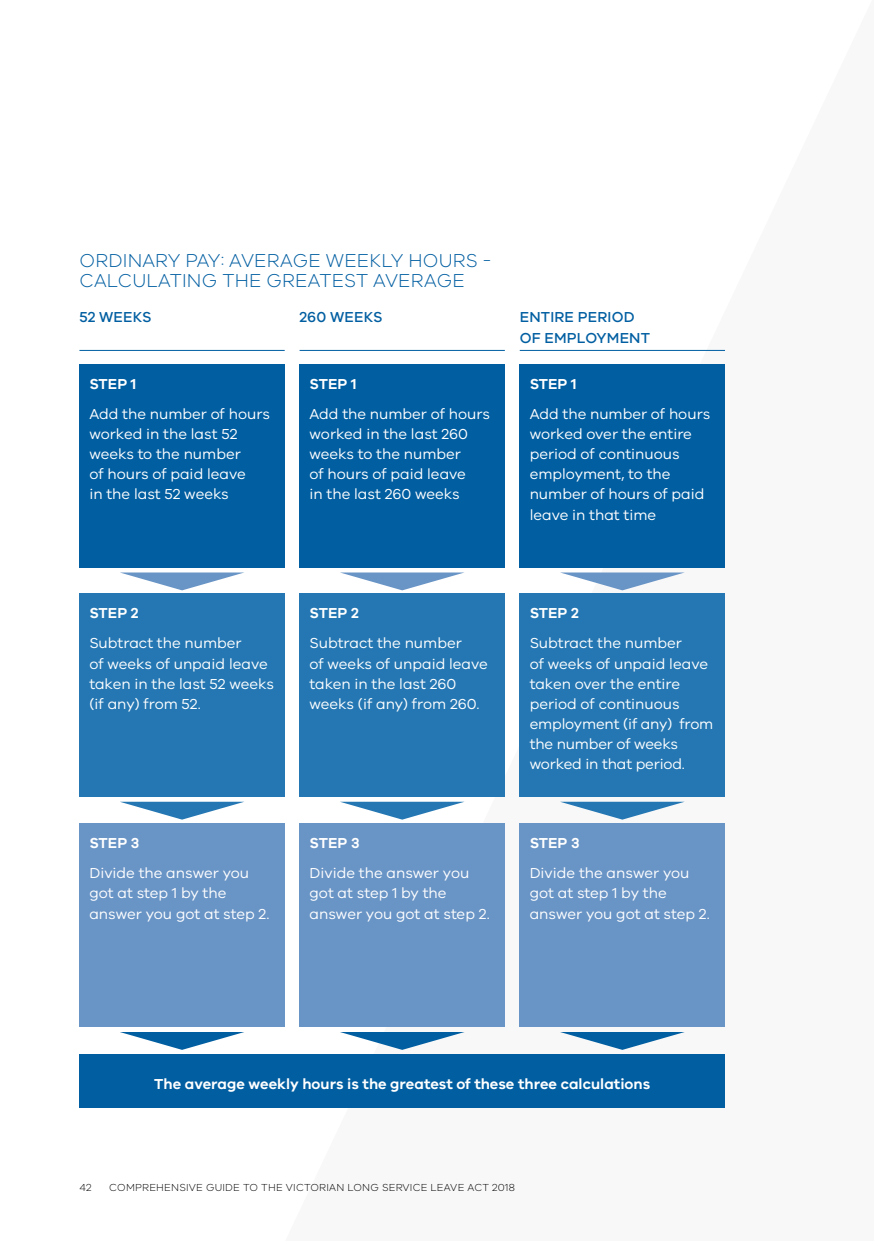
<style>
.page{position:relative;width:874px;height:1241px;background:#fff}
.page>*{position:absolute;margin:0;border:0;box-sizing:border-box;transform-origin:0 0}
.t1{font:300 19.25px/19.2px "VIC";letter-spacing:.01em;color:#005ea1}
.t2{font:14.88px/20.1px "VIC";color:#fff}
.t3{font:600 14.88px "VIC";color:#fff}
.t4{font:500 14.88px/20.1px "VIC";letter-spacing:.01em;color:#005ea1}
.t5{font:300 10.5px "VIC";letter-spacing:.02em;color:#000}
</style>
<div class="page">
<svg style="left:278px;top:349px;width:448px;height:759px"></svg>
<div style="left:79px;top:364px;width:205px;height:203px;background:#005ea1"></div>
<div style="left:79px;top:593px;width:205px;height:204px;background:#2477b3"></div>
<div style="left:79px;top:823px;width:205px;height:203px;background:#6994c6"></div>
<div style="left:299px;top:364px;width:205px;height:203px;background:#005ea1"></div>
<div style="left:299px;top:593px;width:205px;height:204px;background:#2477b3"></div>
<div style="left:299px;top:823px;width:205px;height:203px;background:#6994c6"></div>
<div style="left:79px;top:1054px;width:645px;height:53px;background:#005ea1"></div>
<div style="left:519px;top:364px;width:205px;height:203px;background:#005ea1"></div>
<div style="left:519px;top:593px;width:205px;height:204px;background:#2477b3"></div>
<div style="left:519px;top:823px;width:205px;height:203px;background:#6994c6"></div>
<hr style="left:79px;top:350px;width:205px;height:1px;background:#005ea1">
<hr style="left:299px;top:350px;width:205px;height:1px;background:#005ea1">
<hr style="left:519px;top:350px;width:205px;height:1px;background:#005ea1">
<svg style="left:120px;top:572px;width:124px;height:18px"></svg>
<svg style="left:120px;top:801px;width:124px;height:18px"></svg>
<svg style="left:120px;top:1032px;width:124px;height:17px"></svg>
<svg style="left:340px;top:572px;width:124px;height:18px"></svg>
<svg style="left:340px;top:801px;width:124px;height:18px"></svg>
<svg style="left:340px;top:1031px;width:124px;height:18px"></svg>
<svg style="left:559px;top:572px;width:125px;height:18px"></svg>
<svg style="left:559px;top:801px;width:125px;height:18px"></svg>
<svg style="left:559px;top:1031px;width:125px;height:18px"></svg>
<p class="t1" style="left:79px;top:251px;width:413px">ORDINARY PAY: AVERAGE WEEKLY HOURS -<br>CALCULATING THE GREATEST AVERAGE</p>
<p class="t4" style="left:79px;top:307px;width:74px">52 WEEKS</p>
<p class="t4" style="left:299px;top:307px;width:84px">260 WEEKS</p>
<p class="t4" style="left:519px;top:307px;width:132px">ENTIRE PERIOD<br>OF EMPLOYMENT</p>
<p class="t3" style="left:89px;top:375px;width:48px">STEP 1</p>
<p class="t2" style="left:89px;top:403px;width:182px">Add the number of hours worked in the last 52 weeks to the number<br>of hours of paid leave<br>in the last 52 weeks</p>
<p class="t3" style="left:309px;top:375px;width:48px">STEP 1</p>
<p class="t2" style="left:309px;top:403px;width:182px">Add the number of hours worked in the last 260 weeks to the number<br>of hours of paid leave<br>in the last 260 weeks</p>
<p class="t3" style="left:89px;top:604px;width:51px">STEP 2</p>
<p class="t2" style="left:89px;top:633px;width:186px">Subtract the number<br>of weeks of unpaid leave taken in the last 52 weeks (if any) from 52.</p>
<p class="t3" style="left:309px;top:604px;width:51px">STEP 2</p>
<p class="t2" style="left:309px;top:633px;width:180px">Subtract the number<br>of weeks of unpaid leave taken in the last 260 weeks (if any) from 260.</p>
<p class="t3" style="left:89px;top:834px;width:51px">STEP 3</p>
<p class="t2" style="left:89px;top:862px;width:182px">Divide the answer you got at step 1 by the answer you got at step 2.</p>
<p class="t3" style="left:309px;top:834px;width:51px">STEP 3</p>
<p class="t2" style="left:309px;top:862px;width:182px">Divide the answer you got at step 1 by the answer you got at step 2.</p>
<p class="t3" style="left:529px;top:375px;width:48px">STEP 1</p>
<p class="t2" style="left:529px;top:403px;width:182px">Add the number of hours worked over the entire period of continuous employment, to the number of hours of paid leave in that time</p>
<p class="t3" style="left:529px;top:604px;width:51px">STEP 2</p>
<p class="t2" style="left:529px;top:633px;width:185px">Subtract the number<br>of weeks of unpaid leave taken over the entire period of continuous employment (if any) from the number of weeks worked in that period.</p>
<p class="t3" style="left:529px;top:834px;width:51px">STEP 3</p>
<p class="t2" style="left:529px;top:862px;width:182px">Divide the answer you got at step 1 by the answer you got at step 2.</p>
<p class="t3" style="left:154px;top:1074px;width:497px">The average weekly hours is the greatest of these three calculations</p>
<p class="t5" style="left:79px;top:1181px;width:14px">42</p>
<p class="t5" style="left:109px;top:1181px;width:407px">COMPREHENSIVE GUIDE TO THE VICTORIAN LONG SERVICE LEAVE ACT 2018</p>
</div>
